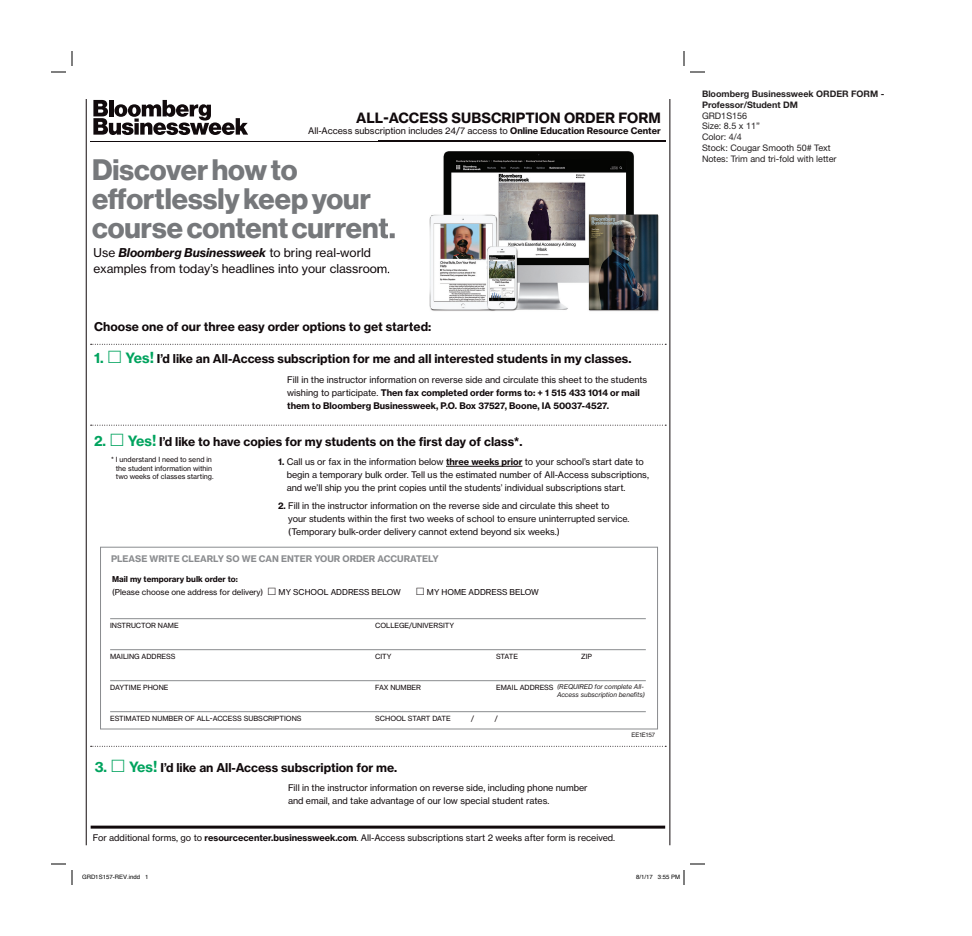
<style>
.page{position:relative;width:972px;height:936px;background:#fff}
.page>*{position:absolute;margin:0;border:0;box-sizing:border-box;transform-origin:0 0}
.t1{font:700 29px/29px "BW Haas Head 75";color:#76787b}
.t2{font:700 14px "BW Haas Text 75";color:#110a0c}
.t3{font:700 12px "BW Haas Text 75";color:#110a0c}
.t4{font:12px "BW Haas Text 55 Roman";color:#110a0c}
.t5{font:italic 700 12px "BW Haas Text 76";color:#110a0c}
.t6{font:9px/13px "BW Haas Text 55 Roman";color:#110a0c}
.t7{font:700 9px/13px "BW Haas Text 75";color:#110a0c}
.t8{font:9px/10.8px "Helvetica Neue";color:#231f20}
.t9{font:700 9px/10.8px "Helvetica Neue";color:#231f20}
.t10{font:700 9px "BW Haas Text 75";color:#8a8c8f}
.t11{font:8px "BW Haas Text 55 Roman";color:#110a0c}
.t12{font:700 8px "BW Haas Text 75";color:#110a0c}
.t13{font:7px/8.4px "BW Haas Text 55 Roman";color:#110a0c}
.t14{font:italic 6.5px/7.8px "BW Haas Text 56";color:#231f20}
.t15{font:6px "Helvetica";color:#000}
.t16{font:6px "BW Haas Text 55 Roman";color:#231f20}
.s1{font-family:"BW Haas Text 75";font-weight:700}
.s2{font-family:"BW Haas Text 55 Roman";font-weight:400;font-style:normal}
.s3{font-size:14px;color:#00a35e}
.s4{font-size:15px;color:#00a35e}
.s5{font-family:"BW Haas Text 55 Roman";font-weight:400}
</style>
<div class="page">
<div style="left:100px;top:547px;width:558px;height:182px;border:1px solid #8a8c8f"></div>
<svg style="left:93px;top:100px;width:155px;height:35px"></svg>
<hr style="left:86px;top:99px;width:1px;height:746px;background:#110a0c">
<hr style="left:670px;top:99px;width:1px;height:746px;background:#110a0c">
<hr style="left:91px;top:141px;width:574px;height:1px;background:#110a0c">
<svg style="left:91px;top:344px;width:575px;height:1px"></svg>
<svg style="left:91px;top:425px;width:575px;height:1px"></svg>
<svg style="left:91px;top:746px;width:575px;height:1px"></svg>
<hr style="left:91px;top:826px;width:574px;height:3px;background:#110a0c">
<hr style="left:446px;top:466px;width:76px;height:1px;background:#110a0c">
<hr style="left:110px;top:619px;width:536px;height:1px;background:#8a8c8f">
<hr style="left:110px;top:650px;width:536px;height:1px;background:#8a8c8f">
<hr style="left:110px;top:681px;width:536px;height:1px;background:#8a8c8f">
<hr style="left:110px;top:712px;width:536px;height:1px;background:#8a8c8f">
<img style="left:378px;top:140px;width:288px;height:171px">
<img style="left:378px;top:141px;width:287px;height:1px">
<img style="left:378px;top:219px;width:17px;height:20px">
<svg style="left:378px;top:264px;width:11px;height:11px"></svg>
<img style="left:378px;top:322px;width:50px;height:3px">
<svg style="left:51px;top:51px;width:22px;height:22px"></svg>
<svg style="left:51px;top:863px;width:22px;height:22px"></svg>
<svg style="left:683px;top:51px;width:22px;height:22px"></svg>
<svg style="left:683px;top:863px;width:22px;height:22px"></svg>
<h2 class="t2" style="left:356px;top:109px;width:306px">ALL-ACCESS SUBSCRIPTION ORDER FORM</h2>
<p class="t6" style="left:308px;top:124px;width:354px">All-Access subscription includes 24/7 access to <span class="s1">Online Education Resource Center</span></p>
<h1 class="t1" style="left:92px;top:156px;width:305px">Discover how to effortlessly keep your course content current.</h1>
<h3 class="t5" style="left:94px;top:245px;width:279px"><span class="s2">Use</span> Bloomberg Businessweek <span class="s2">to bring real-world</span></h3>
<h3 class="t4" style="left:94px;top:261px;width:298px">examples from today’s headlines into your classroom.</h3>
<h3 class="t3" style="left:94px;top:319px;width:338px">Choose one of our three easy order options to get started:</h3>
<h3 class="t3" style="left:94px;top:351px;width:539px"><span class="s3">1. Yes</span><span class="s4">!</span> I’d like an All-Access subscription for me and all interested students in my classes.</h3>
<p class="t6" style="left:287px;top:373px;width:362px">Fill in the instructor information on reverse side and circulate this sheet to the students</p>
<p class="t7" style="left:287px;top:386px;width:354px"><span class="s5">wishing to participate.</span> Then fax completed order forms to: + 1 515 433 1014 or mail them to Bloomberg Businessweek, P.O. Box 37527, Boone, IA 50037-4527.</p>
<h3 class="t3" style="left:94px;top:434px;width:430px"><span class="s3">2. Yes</span><span class="s4">!</span> I’d like to have copies for my students on the first day of class*.</h3>
<p class="t6" style="left:287px;top:456px;width:364px;text-indent:-9px"><span class="s1">1.</span> Call us or fax in the information below <span class="s1">three weeks prior</span> to your school’s start date to begin a temporary bulk order. Tell us the estimated number of All-Access subscriptions, and we’ll ship you the print copies until the students’ individual subscriptions start.</p>
<p class="t6" style="left:288px;top:499px;width:343px;text-indent:-10px"><span class="s1">2.</span> Fill in the instructor information on the reverse side and circulate this sheet to your students within the first two weeks of school to ensure uninterrupted service. (Temporary bulk-order delivery cannot extend beyond six weeks.)</p>
<p class="t13" style="left:116px;top:455px;width:99px;text-indent:-5px">* I understand I need to send in the student information within two weeks of classes starting.</p>
<p class="t10" style="left:111px;top:553px;width:329px">PLEASE WRITE CLEARLY SO WE CAN ENTER YOUR ORDER ACCURATELY</p>
<p class="t12" style="left:112px;top:574px;width:127px">Mail my temporary bulk order to:</p>
<p class="t11" style="left:112px;top:587px;width:153px">(Please choose one address for delivery)</p>
<p class="t11" style="left:279px;top:587px;width:124px">MY SCHOOL ADDRESS BELOW</p>
<p class="t11" style="left:427px;top:587px;width:113px">MY HOME ADDRESS BELOW</p>
<p class="t13" style="left:110px;top:621px;width:70px">INSTRUCTOR NAME</p>
<p class="t13" style="left:375px;top:621px;width:81px">COLLEGE/UNIVERSITY</p>
<p class="t13" style="left:110px;top:652px;width:67px">MAILING ADDRESS</p>
<p class="t13" style="left:375px;top:652px;width:18px">CITY</p>
<p class="t13" style="left:496px;top:652px;width:23px">STATE</p>
<p class="t13" style="left:581px;top:652px;width:13px">ZIP</p>
<p class="t13" style="left:110px;top:683px;width:60px">DAYTIME PHONE</p>
<p class="t13" style="left:375px;top:683px;width:47px">FAX NUMBER</p>
<p class="t13" style="left:496px;top:683px;width:59px">EMAIL ADDRESS</p>
<p class="t13" style="left:110px;top:714px;width:193px">ESTIMATED NUMBER OF ALL-ACCESS SUBSCRIPTIONS</p>
<p class="t13" style="left:375px;top:714px;width:77px">SCHOOL START DATE</p>
<p class="t13" style="left:471px;top:714px;width:5px">/</p>
<p class="t13" style="left:495px;top:714px;width:5px">/</p>
<p class="t14" style="left:557px;top:683px;width:89px">(REQUIRED for complete All-<br>Access subscription benefits)</p>
<p class="t16" style="left:632px;top:732px;width:25px">EE1E157</p>
<h3 class="t3" style="left:95px;top:760px;width:304px"><span class="s3">3. Yes</span><span class="s4">!</span> I’d like an All-Access subscription for me.</h3>
<p class="t6" style="left:288px;top:782px;width:301px">Fill in the instructor information on reverse side, including phone number and email, and take advantage of our low special student rates.</p>
<p class="t6" style="left:93px;top:831px;width:524px">For additional forms, go to <span class="s1">resourcecenter.businessweek.com</span>. All-Access subscriptions start 2 weeks after form is received.</p>
<p class="t15" style="left:82px;top:872px;width:68px">GRD1S157-REV.indd 1</p>
<p class="t15" style="left:636px;top:872px;width:46px">8/1/17 3:55 PM</p>
<p class="t9" style="left:702px;top:88px;width:184px">Bloomberg Businessweek ORDER FORM -<br>Professor/Student DM</p>
<p class="t8" style="left:702px;top:110px;width:136px">GRD1S156<br>Size: 8.5 x 11”<br>Color: 4/4<br>Stock: Cougar Smooth 50# Text<br>Notes: Trim and tri-fold with letter</p>
</div>
